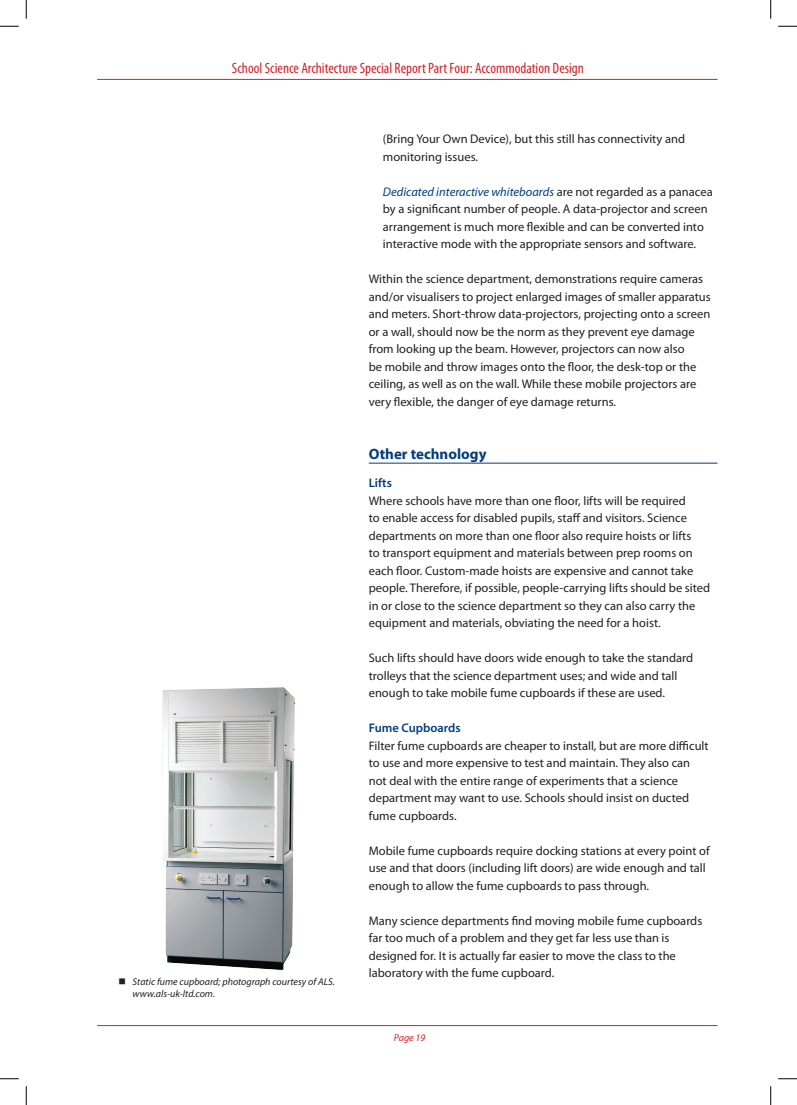
<style>
.page{position:relative;width:797px;height:1105px;background:#fff}
.page>*{position:absolute;margin:0;border:0;box-sizing:border-box;transform-origin:0 0}
.t1{font:condensed 15px "Myriad Pro";color:#d1232a}
.t2{font:700 15px "Myriad Pro";color:#013d7d}
.t3{font:12.5px/17.5px "Myriad Pro";color:#231f20}
.t4{font:600 12.5px "Myriad Pro";color:#013d7d}
.t5{font:italic 10px/12px "Myriad Pro";color:#231f20}
.t6{font:italic 10px "Myriad Pro";color:#d1232a}
.s1{font-style:italic;color:#013d7d}
</style>
<div class="page">
<hr style="left:369px;top:463px;width:348px;height:1px;background:#013d7d">
<img style="left:162px;top:687px;width:134px;height:283px">
<hr style="left:97px;top:79px;width:620px;height:1px;background:#d1232a">
<hr style="left:97px;top:1025px;width:620px;height:1px;background:#d1232a">
<svg style="left:0;top:25px;width:19px;height:2px"></svg>
<svg style="left:778px;top:25px;width:19px;height:2px"></svg>
<svg style="left:0;top:1078px;width:19px;height:1px"></svg>
<svg style="left:778px;top:1078px;width:19px;height:1px"></svg>
<svg style="left:25px;top:0;width:2px;height:19px"></svg>
<svg style="left:25px;top:1086px;width:2px;height:19px"></svg>
<svg style="left:770px;top:0;width:1px;height:19px"></svg>
<svg style="left:770px;top:1086px;width:1px;height:19px"></svg>
<p class="t1" style="left:232px;top:59px;width:353px">School Science Architecture Special Report Part Four: Accommodation Design</p>
<p class="t5" style="left:133px;top:975px;width:204px">Static fume cupboard; photograph courtesy of ALS. www.als-uk-ltd.com.</p>
<p class="t3" style="left:383px;top:130px;width:304px">(Bring Your Own Device), but this still has connectivity and monitoring issues.</p>
<p class="t3" style="left:383px;top:183px;width:331px"><span class="s1">Dedicated interactive whiteboards</span> are not regarded as a panacea by a significant number of people. A data-projector and screen arrangement is much more flexible and can be converted into interactive mode with the appropriate sensors and software.</p>
<p class="t3" style="left:369px;top:270px;width:343px">Within the science department, demonstrations require cameras and/or visualisers to project enlarged images of smaller apparatus and meters. Short-throw data-projectors, projecting onto a screen or a wall, should now be the norm as they prevent eye damage from looking up the beam. However, projectors can now also<br>be mobile and throw images onto the floor, the desk-top or the ceiling, as well as on the wall. While these mobile projectors are very flexible, the danger of eye damage returns.</p>
<p class="t2" style="left:369px;top:444px;width:119px">Other technology</p>
<p class="t4" style="left:369px;top:475px;width:25px">Lifts</p>
<p class="t3" style="left:369px;top:492px;width:343px">Where schools have more than one floor, lifts will be required<br>to enable access for disabled pupils, staff and visitors. Science departments on more than one floor also require hoists or lifts<br>to transport equipment and materials between prep rooms on each floor. Custom-made hoists are expensive and cannot take people. Therefore, if possible, people-carrying lifts should be sited in or close to the science department so they can also carry the equipment and materials, obviating the need for a hoist.</p>
<p class="t3" style="left:369px;top:649px;width:326px">Such lifts should have doors wide enough to take the standard trolleys that the science department uses; and wide and tall enough to take mobile fume cupboards if these are used.</p>
<p class="t4" style="left:369px;top:720px;width:93px">Fume Cupboards</p>
<p class="t3" style="left:369px;top:737px;width:341px">Filter fume cupboards are cheaper to install, but are more difficult to use and more expensive to test and maintain. They also can not deal with the entire range of experiments that a science department may want to use. Schools should insist on ducted fume cupboards.</p>
<p class="t3" style="left:369px;top:842px;width:342px">Mobile fume cupboards require docking stations at every point of use and that doors (including lift doors) are wide enough and tall enough to allow the fume cupboards to pass through.</p>
<p class="t3" style="left:369px;top:912px;width:335px">Many science departments find moving mobile fume cupboards far too much of a problem and they get far less use than is designed for. It is actually far easier to move the class to the laboratory with the fume cupboard.</p>
<p class="t6" style="left:394px;top:1032px;width:33px">Page 19</p>
</div>
